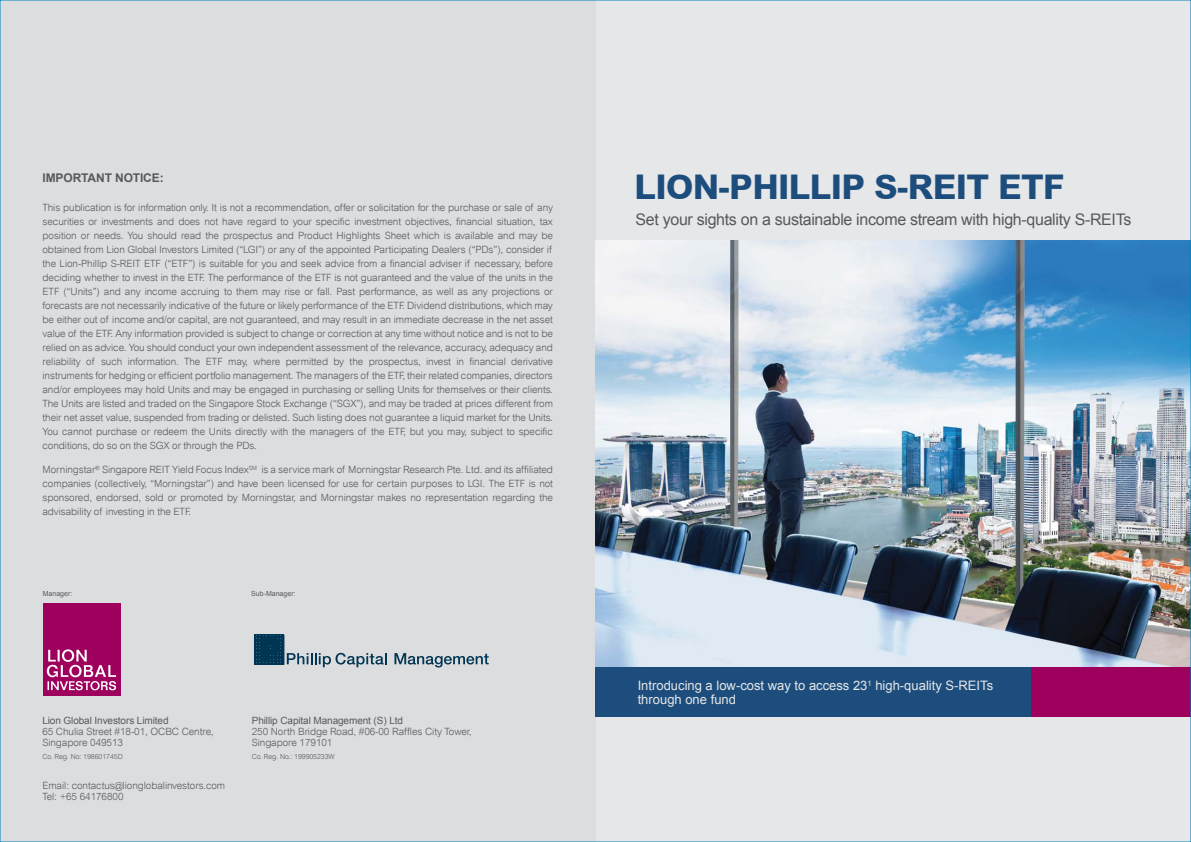
<style>
.page{position:relative;width:1191px;height:842px;background:#fff}
.page>*{position:absolute;margin:0;border:0;box-sizing:border-box;transform-origin:0 0}
.t1{font:800 34px "Aria";letter-spacing:-.02em;color:#1c4d7d}
.t2{font:16px "Arial";letter-spacing:-.02em;color:#58595b}
.t3{font:13px/14px "Arial";color:#e6e7e8}
.t4{font:700 12px "Arial";letter-spacing:-.01em;color:#58595b}
.t5{font:300 10px/14px "Arial";letter-spacing:-.01em;color:#58595b}
.t6{font:10px "Arial";letter-spacing:-.01em;color:#58595b}
.t7{font:300 7px "Arial";letter-spacing:-.01em;color:#58595b}
.t8{font:7px "Arial";color:#58595b}
</style>
<div class="page">
<div style="left:595px;top:0;width:596px;height:842px;background:#e6e7e8"></div>
<div style="left:0;top:0;width:595px;height:842px;background:#dcddde"></div>
<img style="left:595px;top:240px;width:594px;height:427px">
<div style="left:595px;top:667px;width:596px;height:50px;background:#1c4d7d"></div>
<div style="left:1031px;top:667px;width:160px;height:50px;background:#9e005e"></div>
<div style="left:43px;top:603px;width:78px;height:93px;background:#9e005e"></div>
<svg style="left:47px;top:649px;width:69px;height:41px"></svg>
<svg style="left:394px;top:653px;width:95px;height:14px"></svg>
<svg style="left:254px;top:635px;width:133px;height:32px"></svg>
<p class="t4" style="left:43px;top:169px;width:123px">IMPORTANT NOTICE:</p>
<p class="t5" style="left:43px;top:200px;width:512px">This publication is for information only. It is not a recommendation, offer or solicitation for the purchase or sale of any securities or investments and does not have regard to your specific investment objectives, financial situation, tax position or needs. You should read the prospectus and Product Highlights Sheet which is available and may be obtained from Lion Global Investors Limited (“LGI”) or any of the appointed Participating Dealers (“PDs”), consider if the Lion-Phillip S-REIT ETF (“ETF”) is suitable for you and seek advice from a financial adviser if necessary, before deciding whether to invest in the ETF. The performance of the ETF is not guaranteed and the value of the units in the ETF (“Units”) and any income accruing to them may rise or fall. Past performance, as well as any projections or forecasts are not necessarily indicative of the future or likely performance of the ETF. Dividend distributions, which may be either out of income and/or capital, are not guaranteed, and may result in an immediate decrease in the net asset value of the ETF. Any information provided is subject to change or correction at any time without notice and is not to be relied on as advice. You should conduct your own independent assessment of the relevance, accuracy, adequacy and reliability of such information. The ETF may, where permitted by the prospectus, invest in financial derivative instruments for hedging or efficient portfolio management. The managers of the ETF, their related companies, directors and/or employees may hold Units and may be engaged in purchasing or selling Units for themselves or their clients.<br>The Units are listed and traded on the Singapore Stock Exchange (“SGX”), and may be traded at prices different from their net asset value, suspended from trading or delisted. Such listing does not guarantee a liquid market for the Units.<br>You cannot purchase or redeem the Units directly with the managers of the ETF, but you may, subject to specific conditions, do so on the SGX or through the PDs.</p>
<p class="t5" style="left:43px;top:462px;width:512px;text-align:justify">Morningstar<sup>®</sup> Singapore REIT Yield Focus Index<sup>SM</sup> is a service mark of Morningstar Research Pte. Ltd. and its affiliated companies (collectively, “Morningstar”) and have been licensed for use for certain purposes to LGI. The ETF is not sponsored, endorsed, sold or promoted by Morningstar, and Morningstar makes no representation regarding the advisability of investing in the ETF.</p>
<p class="t8" style="left:43px;top:589px;width:31px">Manager:</p>
<p class="t8" style="left:251px;top:589px;width:46px">Sub-Manager:</p>
<p class="t6" style="left:42px;top:713px;width:128px">Lion Global Investors Limited</p>
<p class="t5" style="left:42px;top:726px;width:173px;line-height:11px">65 Chulia Street #18-01, OCBC Centre,<br>Singapore 049513</p>
<p class="t7" style="left:42px;top:752px;width:82px">Co. Reg. No: 198601745D</p>
<p class="t5" style="left:42px;top:780px;width:184px;line-height:11px">Email: contactus@lionglobalinvestors.com<br>Tel: +65 64176800</p>
<p class="t6" style="left:252px;top:713px;width:153px">Phillip Capital Management (S) Ltd</p>
<p class="t5" style="left:252px;top:726px;width:221px;line-height:11px">250 North Bridge Road, #06-00 Raffles City Tower,<br>Singapore 179101</p>
<p class="t7" style="left:252px;top:752px;width:85px">Co. Reg. No.: 199905233W</p>
<h1 class="t1" style="left:634px;top:167px;width:432px">LION-PHILLIP S-REIT ETF</h1>
<h2 class="t2" style="left:635px;top:209px;width:497px">Set your sights on a sustainable income stream with high-quality S-REITs</h2>
<h3 class="t3" style="left:637px;top:679px;width:357px">Introducing a low-cost way to access 23<sup>1</sup> high-quality S-REITs through one fund</h3>
</div>
